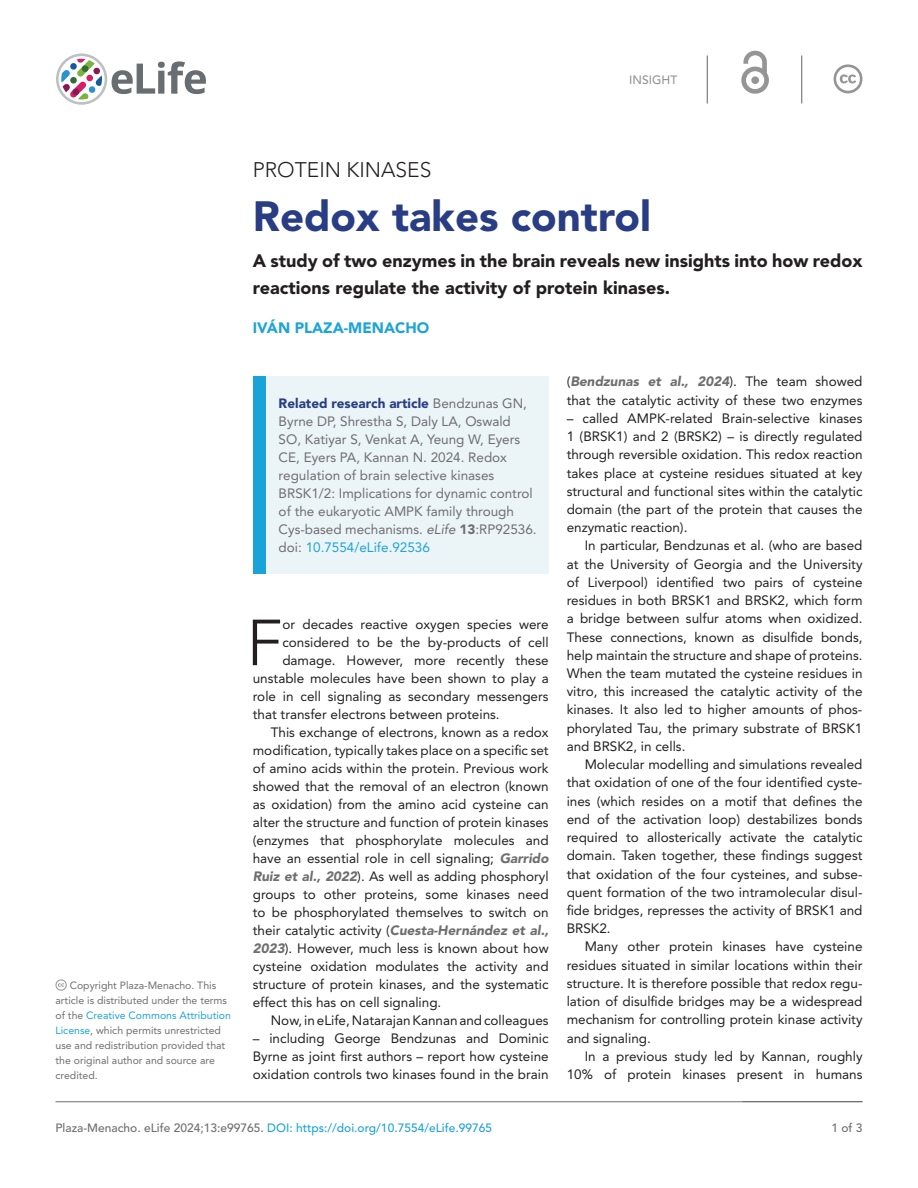
<style>
.page{position:relative;width:918px;height:1188px;background:#fff}
.page>*{position:absolute;margin:0;border:0;box-sizing:border-box;transform-origin:0 0}
.t1{font:300 64.35px "Avenir LT Std";color:#231f20}
.t2{font:900 42px "Avenir LT Std";color:#283d84}
.t3{font:300 21px "Avenir LT Std";color:#231f20}
.t4{font:900 18px/27px "Avenir LT Std";color:#231f20}
.t5{font:900 15px "Avenir LT Std";color:#1ea4d7}
.t6{font:13.5px/18.3px "Avenir LT Std";color:#231f20;text-align:justify}
.t7{font:13.5px/18px "Avenir LT Std";color:#6e6e70}
.t8{font:500 12px "Avenir LT Std";color:#1ea4d7}
.t9{font:500 12px "Avenir LT Std";color:#939596}
.t10{font:500 12px "Avenir LT Std";color:#6e6e70}
.t11{font:10.5px/15px "Avenir LT Std";color:#6e6d70}
.s1{color:#1ea4d7}
.s2{font-weight:900;color:#283d84}
.s3{font-style:italic}
.s4{font-weight:900}
.s5{font-weight:900;font-style:italic;color:#6e6e70}
.s6{color:#6e6e70}
</style>
<div class="page">
<svg style="left:741px;top:51px;width:28px;height:43px"></svg>
<svg style="left:834px;top:64px;width:28px;height:29px"></svg>
<hr style="left:707px;top:56px;width:1px;height:48px;background:#636366">
<hr style="left:802px;top:56px;width:1px;height:48px;background:#636366">
<svg style="left:56px;top:54px;width:150px;height:51px"></svg>
<hr style="left:56px;top:1101px;width:806px;height:1px;background:#6e6e70">
<svg style="left:56px;top:979px;width:11px;height:12px"></svg>
<div style="left:253px;top:376px;width:296px;height:198px;background:#ebf4f7"></div>
<div style="left:253px;top:376px;width:12px;height:198px;background:#1aa3d8"></div>
<p class="t9" style="left:629px;top:73px;width:50px">INSIGHT</p>
<p class="t11" style="left:56px;top:978px;width:177px;text-indent:14px">Copyright Plaza-Menacho. This article is distributed under the terms of the <span class="s1">Creative Commons Attribution<br>License</span>, which permits unrestricted use and redistribution provided that the original author and source are credited.</p>
<h3 class="t3" style="left:253px;top:157px;width:180px">PROTEIN KINASES</h3>
<h2 class="t2" style="left:253px;top:191px;width:400px">Redox takes control</h2>
<h3 class="t4" style="left:253px;top:247px;width:611px">A study of two enzymes in the brain reveals new insights into how redox reactions regulate the activity of protein kinases.</h3>
<p class="t5" style="left:253px;top:318px;width:178px">IVÁN PLAZA-MENACHO</p>
<p class="t7" style="left:279px;top:394px;width:259px"><span class="s2">Related research article</span> Bendzunas GN, Byrne DP, Shrestha S, Daly LA, Oswald SO, Katiyar S, Venkat A, Yeung W, Eyers CE, Eyers PA, Kannan N. 2024. Redox regulation of brain selective kinases BRSK1/2: Implications for dynamic control of the eukaryotic AMPK family through Cys-based mechanisms. <span class="s3">eLife</span> <span class="s4">13</span>:RP92536. doi: <span class="s1">10.7554/eLife.92536</span></p>
<h1 class="t1" style="left:247px;top:605px;width:37px">F</h1>
<p class="t6" style="left:282px;top:615px;width:268px">or decades reactive oxygen species were</p>
<p class="t6" style="left:282px;top:633px;width:268px">considered to be the by-products of cell</p>
<p class="t6" style="left:282px;top:651px;width:268px">damage. However, more recently these</p>
<p class="t6" style="left:253px;top:669px;width:297px">unstable molecules have been shown to play a</p>
<p class="t6" style="left:253px;top:687px;width:297px">role in cell signaling as secondary messengers</p>
<p class="t6" style="left:253px;top:705px;width:248px">that transfer electrons between proteins.</p>
<p class="t6" style="left:271px;top:723px;width:279px">This exchange of electrons, known as a redox</p>
<p class="t6" style="left:253px;top:741px;width:297px">modification, typically takes place on a specific set</p>
<p class="t6" style="left:253px;top:759px;width:297px">of amino acids within the protein. Previous work</p>
<p class="t6" style="left:253px;top:777px;width:297px">showed that the removal of an electron (known</p>
<p class="t6" style="left:253px;top:795px;width:297px">as oxidation) from the amino acid cysteine can</p>
<p class="t6" style="left:253px;top:813px;width:297px">alter the structure and function of protein kinases</p>
<p class="t6" style="left:253px;top:831px;width:297px">(enzymes that phosphorylate molecules and</p>
<p class="t6" style="left:253px;top:849px;width:297px">have an essential role in cell signaling; <span class="s5">Garrido</span></p>
<p class="t6" style="left:253px;top:867px;width:297px"><span class="s5">Ruiz et al., 2022</span>). As well as adding phosphoryl</p>
<p class="t6" style="left:253px;top:885px;width:297px">groups to other proteins, some kinases need</p>
<p class="t6" style="left:253px;top:903px;width:297px">to be phosphorylated themselves to switch on</p>
<p class="t6" style="left:253px;top:921px;width:297px">their catalytic activity (<span class="s5">Cuesta-Hernández et al.,</span></p>
<p class="t6" style="left:253px;top:939px;width:297px"><span class="s5">2023</span>). However, much less is known about how</p>
<p class="t6" style="left:253px;top:957px;width:297px">cysteine oxidation modulates the activity and</p>
<p class="t6" style="left:253px;top:975px;width:297px">structure of protein kinases, and the systematic</p>
<p class="t6" style="left:253px;top:993px;width:190px">effect this has on cell signaling.</p>
<p class="t6" style="left:271px;top:1011px;width:279px">Now, in eLife, Natarajan Kannan and colleagues</p>
<p class="t6" style="left:253px;top:1030px;width:297px">– including George Bendzunas and Dominic Byrne as joint first authors – report how cysteine oxidation controls two kinases found in the brain</p>
<p class="t6" style="left:567px;top:373px;width:297px">(<span class="s5">Bendzunas et al., 2024</span>). The team showed that the catalytic activity of these two enzymes</p>
<p class="t6" style="left:567px;top:409px;width:297px">– called AMPK-related Brain-selective kinases 1 (BRSK1) and 2 (BRSK2) – is directly regulated through reversible oxidation. This redox reaction takes place at cysteine residues situated at key structural and functional sites within the catalytic domain (the part of the protein that causes the enzymatic reaction).</p>
<p class="t6" style="left:567px;top:537px;width:297px;text-indent:18px">In particular, Bendzunas et al. (who are based at the University of Georgia and the University of Liverpool) identified two pairs of cysteine residues in both BRSK1 and BRSK2, which form a bridge between sulfur atoms when oxidized.<br>These connections, known as disulfide bonds, help maintain the structure and shape of proteins.<br>When the team mutated the cysteine residues in vitro, this increased the catalytic activity of the kinases. It also led to higher amounts of phos&shy;phorylated Tau, the primary substrate of BRSK1 and BRSK2, in cells.</p>
<p class="t6" style="left:567px;top:755px;width:297px;text-indent:18px">Molecular modelling and simulations revealed that oxidation of one of the four identified cyste&shy;ines (which resides on a motif that defines the end of the activation loop) destabilizes bonds required to allosterically activate the catalytic domain. Taken together, these findings suggest that oxidation of the four cysteines, and subse&shy;quent formation of the two intramolecular disul&shy;fide bridges, represses the activity of BRSK1 and BRSK2.</p>
<p class="t6" style="left:567px;top:938px;width:297px;text-indent:18px">Many other protein kinases have cysteine residues situated in similar locations within their structure. It is therefore possible that redox regu&shy;lation of disulfide bridges may be a widespread mechanism for controlling protein kinase activity and signaling.</p>
<p class="t6" style="left:567px;top:1047px;width:297px;text-align:right">In a previous study led by Kannan, roughly<br>10% of protein kinases present in humans</p>
<p class="t8" style="left:56px;top:1121px;width:438px"><span class="s6">Plaza-Menacho. eLife 2024;13:e99765.</span> DOI: https://doi.org/10.7554/eLife.99765</p>
<p class="t10" style="left:831px;top:1121px;width:33px">1 of 3</p>
</div>
